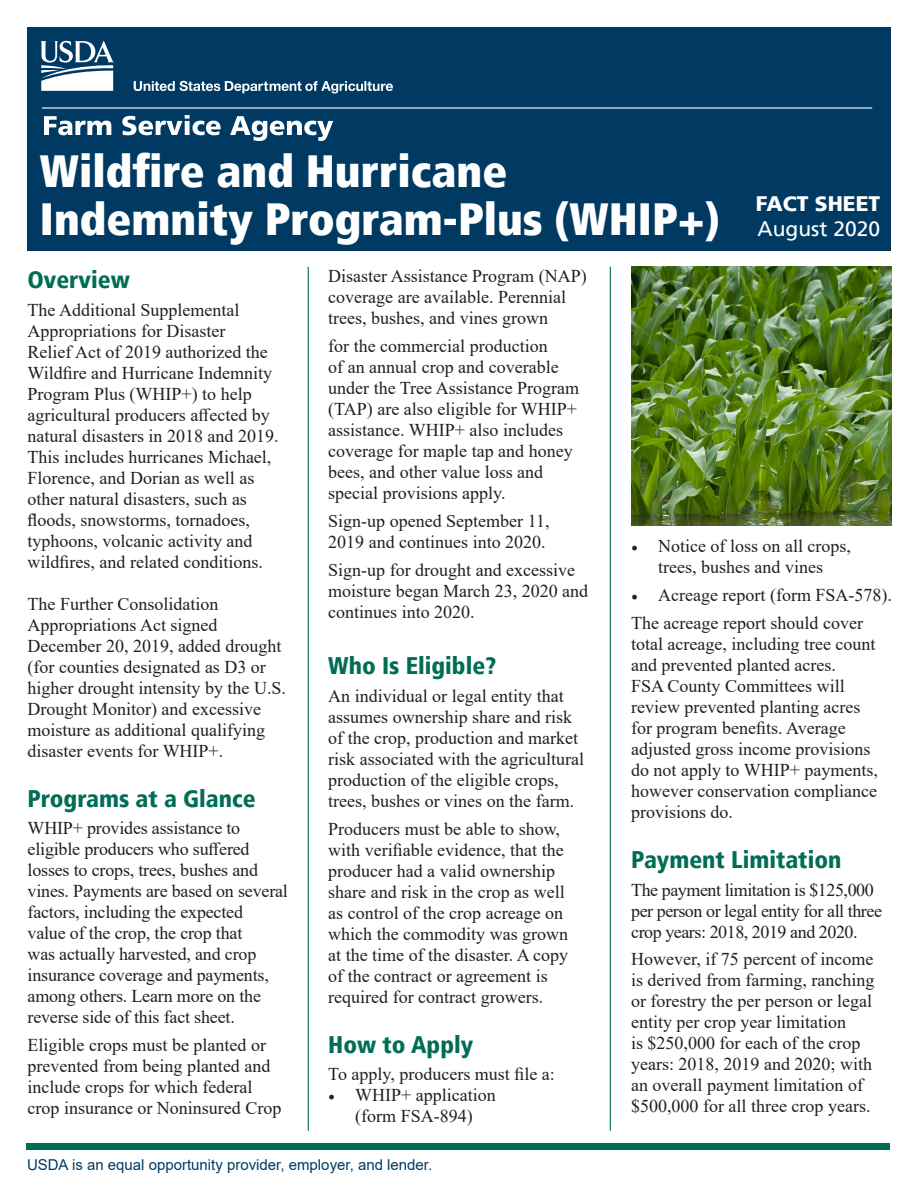
<style>
.page{position:relative;width:918px;height:1188px;background:#fff}
.page>*{position:absolute;margin:0;border:0;box-sizing:border-box;transform-origin:0 0}
.t1{font:900 condensed 45px/48px "Frutiger LT";color:#fff}
.Subheader{font:900 condensed 24px "Frutiger LT";color:#006d55}
.t2{font:21px "Frutiger LT";color:#fff}
.t3{font:900 21px "Frutiger LT";color:#fff}
.Subheader-2{font:18px/21px "Times New Roman";color:#231f20}
.Subheader-3{font:18px/21px "Times New Roman";letter-spacing:-.025em;color:#231f20}
.t4{font:15px "Arial";color:#003a63}
.s1{font-family:"Minion Pro"}
</style>
<div class="page">
<div style="left:27px;top:27px;width:864px;height:223px;background:#003a63"></div>
<svg style="left:41px;top:40px;width:73px;height:51px"></svg>
<svg style="left:134px;top:81px;width:259px;height:13px"></svg>
<svg style="left:44px;top:116px;width:67px;height:19px"></svg>
<svg style="left:122px;top:115px;width:99px;height:20px"></svg>
<svg style="left:230px;top:116px;width:103px;height:25px"></svg>
<hr style="left:42px;top:107px;width:830px;height:2px;background:#fff">
<div style="left:26px;top:1143px;width:864px;height:7px;background:#006d55"></div>
<hr style="left:308px;top:267px;width:1px;height:864px;background:#006d55">
<hr style="left:610px;top:267px;width:1px;height:864px;background:#006d55">
<img style="left:632px;top:267px;width:259px;height:259px">
<p class="t1" style="left:40px;top:147px;width:681px">Wildfire and Hurricane<br>Indemnity Program-Plus (WHIP+)</p>
<p class="t3" style="left:756px;top:191px;width:126px">FACT SHEET</p>
<p class="t2" style="left:758px;top:217px;width:124px">August 2020</p>
<p class="Subheader" style="left:28px;top:265px;width:104px">Overview</p>
<p class="Subheader-2" style="left:28px;top:299px;width:252px">The Additional Supplemental<br>Appropriations for Disaster<br>Relief Act of 2019 authorized the<br>Wildfire and Hurricane Indemnity<br>Program Plus (WHIP+) to help agricultural producers affected by natural disasters in 2018 and 2019.<br>This includes hurricanes Michael,<br>Florence, and Dorian as well as other natural disasters, such as floods, snowstorms, tornadoes, typhoons, volcanic activity and wildfires, and related conditions.</p>
<p class="Subheader-2" style="left:28px;top:593px;width:260px">The Further Consolidation<br>Appropriations Act signed<br>December 20, 2019, added drought (for counties designated as D3 or higher drought intensity by the U.S.<br>Drought Monitor) and excessive moisture as additional qualifying disaster events for WHIP+.</p>
<p class="Subheader" style="left:28px;top:784px;width:230px">Programs at a Glance</p>
<p class="Subheader-2" style="left:28px;top:817px;width:262px">WHIP+ provides assistance to eligible producers who suffered losses to crops, trees, bushes and vines. Payments are based on several factors, including the expected<br>value of the crop, the crop that<br>was actually harvested, and crop insurance coverage and payments, among others. Learn more on the reverse side of this fact sheet.</p>
<p class="Subheader-2" style="left:28px;top:1034px;width:255px">Eligible crops must be planted or prevented from being planted and include crops for which federal crop insurance or Noninsured Crop</p>
<p class="Subheader-2" style="left:328px;top:265px;width:260px">Disaster Assistance Program (NAP) coverage are available. Perennial trees, bushes, and vines grown</p>
<p class="Subheader-2" style="left:328px;top:335px;width:252px">for the commercial production<br>of an annual crop and coverable under the Tree Assistance Program (TAP) are also eligible for WHIP+ assistance. WHIP+ also includes coverage for maple tap and honey bees, and other value loss and special provisions apply.</p>
<p class="Subheader-2" style="left:328px;top:510px;width:223px">Sign-up opened September 11,<br>2019 and continues into 2020.</p>
<p class="Subheader-2" style="left:328px;top:559px;width:261px">Sign-up for drought and excessive moisture began March 23, 2020 and continues into 2020.</p>
<p class="Subheader" style="left:328px;top:652px;width:170px">Who Is Eligible?</p>
<p class="Subheader-2" style="left:328px;top:685px;width:257px">An individual or legal entity that assumes ownership share and risk of the crop, production and market risk associated with the agricultural production of the eligible crops, trees, bushes or vines on the farm.</p>
<p class="Subheader-2" style="left:328px;top:818px;width:241px">Producers must be able to show, with verifiable evidence, that the producer had a valid ownership share and risk in the crop as well as control of the crop acreage on which the commodity was grown at the time of the disaster. A copy of the contract or agreement is required for contract growers.</p>
<p class="Subheader" style="left:328px;top:1030px;width:146px">How to Apply</p>
<p class="Subheader-2" style="left:328px;top:1063px;width:228px">To apply, producers must file a:</p>
<p class="Subheader-2" style="left:328px;top:1084px;width:169px;text-align:center"><span class="s1">•</span> WHIP+ application (form FSA-894)</p>
<p class="t4" style="left:27px;top:1154px;width:407px">USDA is an equal opportunity provider, employer, and lender.</p>
<p class="Subheader-2" style="left:631px;top:535px;width:221px;text-align:center"><span class="s1">•</span> Notice of loss on all crops, trees, bushes and vines</p>
<p class="Subheader-2" style="left:631px;top:584px;width:262px"><span class="s1">•</span> Acreage report (form FSA-578).</p>
<p class="Subheader-2" style="left:631px;top:612px;width:248px">The acreage report should cover total acreage, including tree count and prevented planted acres.<br>FSA County Committees will review prevented planting acres for program benefits. Average adjusted gross income provisions do not apply to WHIP+ payments, however conservation compliance provisions do.</p>
<p class="Subheader" style="left:631px;top:845px;width:212px">Payment Limitation</p>
<p class="Subheader-3" style="left:631px;top:878px;width:252px">The payment limitation is $125,000 per person or legal entity for all three crop years: 2018, 2019 and 2020.</p>
<p class="Subheader-2" style="left:631px;top:948px;width:245px">However, if 75 percent of income is derived from farming, ranching or forestry the per person or legal entity per crop year limitation<br>is $250,000 for each of the crop years: 2018, 2019 and 2020; with an overall payment limitation of $500,000 for all three crop years.</p>
</div>
